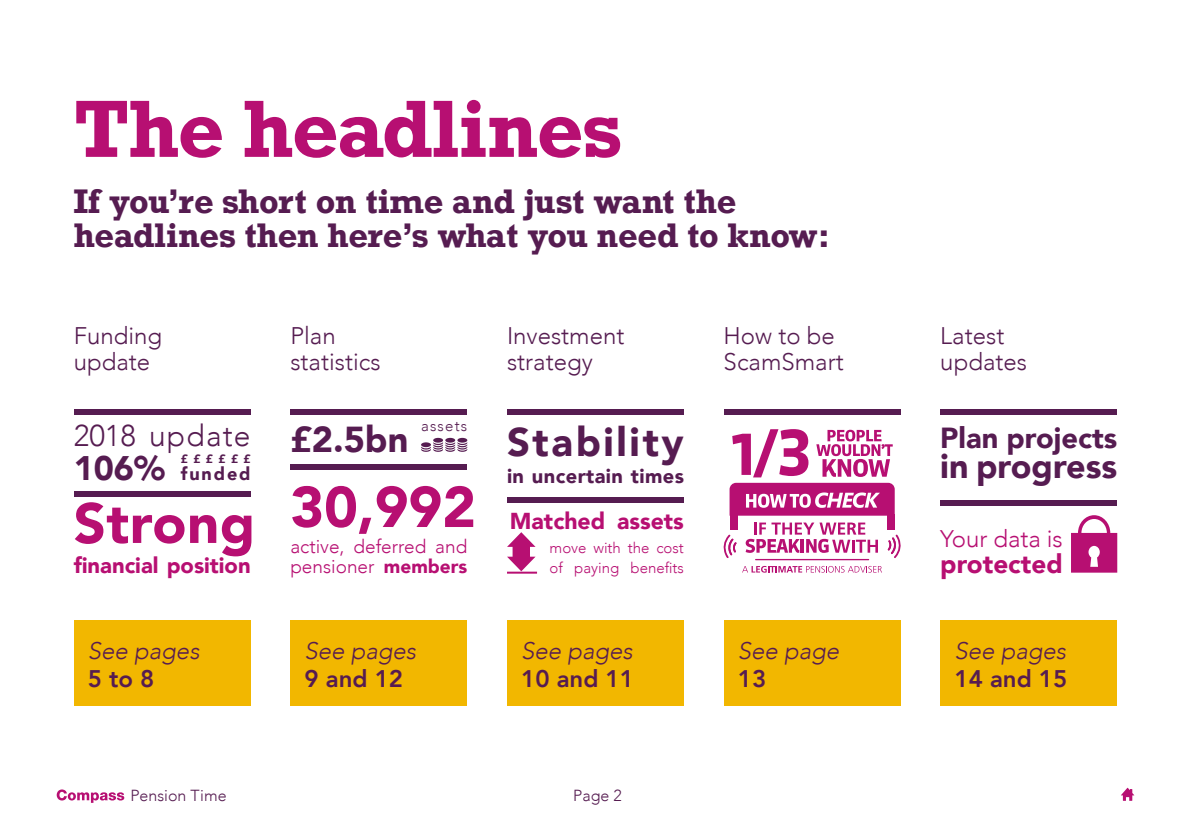
<style>
.page{position:relative;width:1191px;height:840px;background:#fff}
.page>*{position:absolute;margin:0;border:0;box-sizing:border-box;transform-origin:0 0}
.t1{font:700 76px "Rockwell";letter-spacing:-.01em;color:#b70f72}
.t2{font:900 57px "Avenir";color:#b70f72}
.t3{font:900 56px "Avenir";letter-spacing:.01em;color:#b70f72}
.t4{font:900 40px "Avenir";letter-spacing:.065em;color:#561c51}
.t5{font:900 36px "Avenir";color:#561c51}
.t6{font:900 34px "Avenir";color:#561c51}
.t7{font:700 32px/34.2px "Rockwell";letter-spacing:-.01em;color:#561c51}
.t8{font:300 30px "Avenir";letter-spacing:.04em;color:#561c51}
.t9{font:900 29px "Avenir";color:#561c51}
.t10{font:900 26px "Avenir";color:#b70f72}
.t11{font:300 24px/26px "Avenir";color:#561c51}
.t12{font:italic 300 24px "Avenir";color:#561c51}
.t13{font:800 24px "Avenir";color:#561c51}
.t14{font:300 24px "Avenir";color:#b70f72}
.t15{font:900 23px "Avenir";color:#b70f72}
.t16{font:900 22px "Avenir";color:#b70f72}
.t17{font:900 20px "Avenir";letter-spacing:.02em;color:#561c51}
.t18{font:300 19px/20px "Avenir";color:#b70f72}
.t19{font:900 18px "Avenir";letter-spacing:.105em;color:#561c51}
.t20{font:300 16px "Avenir";color:#561c51}
.t21{font:300 15px/20px "Avenir";color:#b70f72}
.t22{font:300 15px "Avenir";letter-spacing:.08em;color:#561c51}
.t23{font:900 12px "Avenir";color:#561c51}
.s1{font-weight:900}
</style>
<div class="page">
<svg style="left:57px;top:789px;width:67px;height:13px"></svg>
<svg style="left:1121px;top:787px;width:13px;height:13px"></svg>
<div style="left:74px;top:620px;width:177px;height:85px;background:#f2b700"></div>
<div style="left:290px;top:620px;width:177px;height:85px;background:#f2b700"></div>
<div style="left:507px;top:620px;width:177px;height:85px;background:#f2b700"></div>
<div style="left:74px;top:491px;width:177px;height:5px;background:#561c51"></div>
<div style="left:74px;top:409px;width:177px;height:6px;background:#561c51"></div>
<div style="left:290px;top:409px;width:177px;height:6px;background:#561c51"></div>
<div style="left:507px;top:409px;width:177px;height:6px;background:#561c51"></div>
<div style="left:507px;top:496px;width:177px;height:6px;background:#561c51"></div>
<div style="left:290px;top:464px;width:177px;height:5px;background:#561c51"></div>
<svg style="left:507px;top:532px;width:28px;height:39px"></svg>
<svg style="left:433px;top:437px;width:10px;height:5px"></svg>
<svg style="left:445px;top:437px;width:10px;height:5px"></svg>
<svg style="left:457px;top:437px;width:10px;height:5px"></svg>
<svg style="left:421px;top:442px;width:46px;height:9px"></svg>
<hr style="left:507px;top:571px;width:30px;height:2px;background:#b70f72">
<div style="left:723px;top:620px;width:177px;height:85px;background:#f2b700"></div>
<div style="left:723px;top:409px;width:177px;height:6px;background:#561c51"></div>
<svg style="left:1071px;top:515px;width:46px;height:57px"></svg>
<div style="left:940px;top:620px;width:177px;height:85px;background:#f2b700"></div>
<div style="left:940px;top:409px;width:177px;height:6px;background:#561c51"></div>
<div style="left:940px;top:499px;width:177px;height:6px;background:#561c51"></div>
<div style="left:886px;top:514px;width:8px;height:15px;background:#b70f72"></div>
<div style="left:729px;top:514px;width:8px;height:15px;background:#b70f72"></div>
<hr style="left:755px;top:558px;width:114px;height:2px;background:#b70f72">
<svg style="left:742px;top:565px;width:140px;height:7px"></svg>
<svg style="left:745px;top:522px;width:133px;height:30px"></svg>
<svg style="left:723px;top:534px;width:13px;height:24px"></svg>
<svg style="left:887px;top:534px;width:14px;height:23px"></svg>
<svg style="left:729px;top:429px;width:165px;height:86px"></svg>
<h1 class="t1" style="left:74px;top:80px;width:550px">The headlines</h1>
<h3 class="t7" style="left:74px;top:184px;width:758px">If you’re short on time and just want the headlines then here’s what you need to know:</h3>
<p class="t11" style="left:74px;top:322px;width:90px">Funding update</p>
<p class="t11" style="left:290px;top:322px;width:92px">Plan statistics</p>
<p class="t11" style="left:507px;top:322px;width:119px">Investment strategy</p>
<p class="t8" style="left:74px;top:417px;width:178px">2018 update</p>
<p class="t23" style="left:181px;top:448px;width:71px">££££££</p>
<p class="t19" style="left:181px;top:458px;width:71px">funded</p>
<h3 class="t6" style="left:74px;top:438px;width:93px">106%</h3>
<h3 class="t3" style="left:74px;top:475px;width:183px">Strong</h3>
<p class="t16" style="left:74px;top:546px;width:178px">financial position</p>
<p class="t12" style="left:88px;top:635px;width:113px">See pages</p>
<p class="t13" style="left:88px;top:659px;width:68px">5 to 8</p>
<h3 class="t5" style="left:290px;top:408px;width:119px">£2.5bn</h3>
<p class="t22" style="left:421px;top:416px;width:48px">assets</p>
<h2 class="t2" style="left:290px;top:458px;width:187px">30,992</h2>
<p class="t18" style="left:290px;top:535px;width:178px">active, deferred and pensioner <span class="s1">members</span></p>
<p class="t12" style="left:304px;top:635px;width:113px">See pages</p>
<p class="t13" style="left:304px;top:659px;width:100px">9 and 12</p>
<h3 class="t4" style="left:507px;top:407px;width:178px">Stability</h3>
<p class="t17" style="left:507px;top:458px;width:178px">in uncertain times</p>
<p class="t15" style="left:510px;top:500px;width:175px">Matched assets</p>
<p class="t21" style="left:549px;top:537px;width:136px">move with the cost of paying benefits</p>
<p class="t12" style="left:521px;top:635px;width:113px">See pages</p>
<p class="t13" style="left:521px;top:659px;width:114px">10 and 11</p>
<p class="t20" style="left:130px;top:785px;width:98px">Pension Time</p>
<p class="t20" style="left:573px;top:785px;width:50px">Page 2</p>
<p class="t11" style="left:723px;top:322px;width:122px">How to be<br>ScamSmart</p>
<p class="t12" style="left:738px;top:635px;width:103px">See page</p>
<p class="t13" style="left:738px;top:659px;width:30px">13</p>
<p class="t11" style="left:940px;top:322px;width:88px">Latest updates</p>
<p class="t9" style="left:940px;top:413px;width:178px">Plan projects</p>
<h3 class="t6" style="left:940px;top:437px;width:178px">in progress</h3>
<p class="t14" style="left:940px;top:524px;width:124px">Your data is</p>
<p class="t10" style="left:940px;top:541px;width:124px">protected</p>
<p class="t12" style="left:954px;top:635px;width:113px">See pages</p>
<p class="t13" style="left:954px;top:659px;width:114px">14 and 15</p>
</div>
